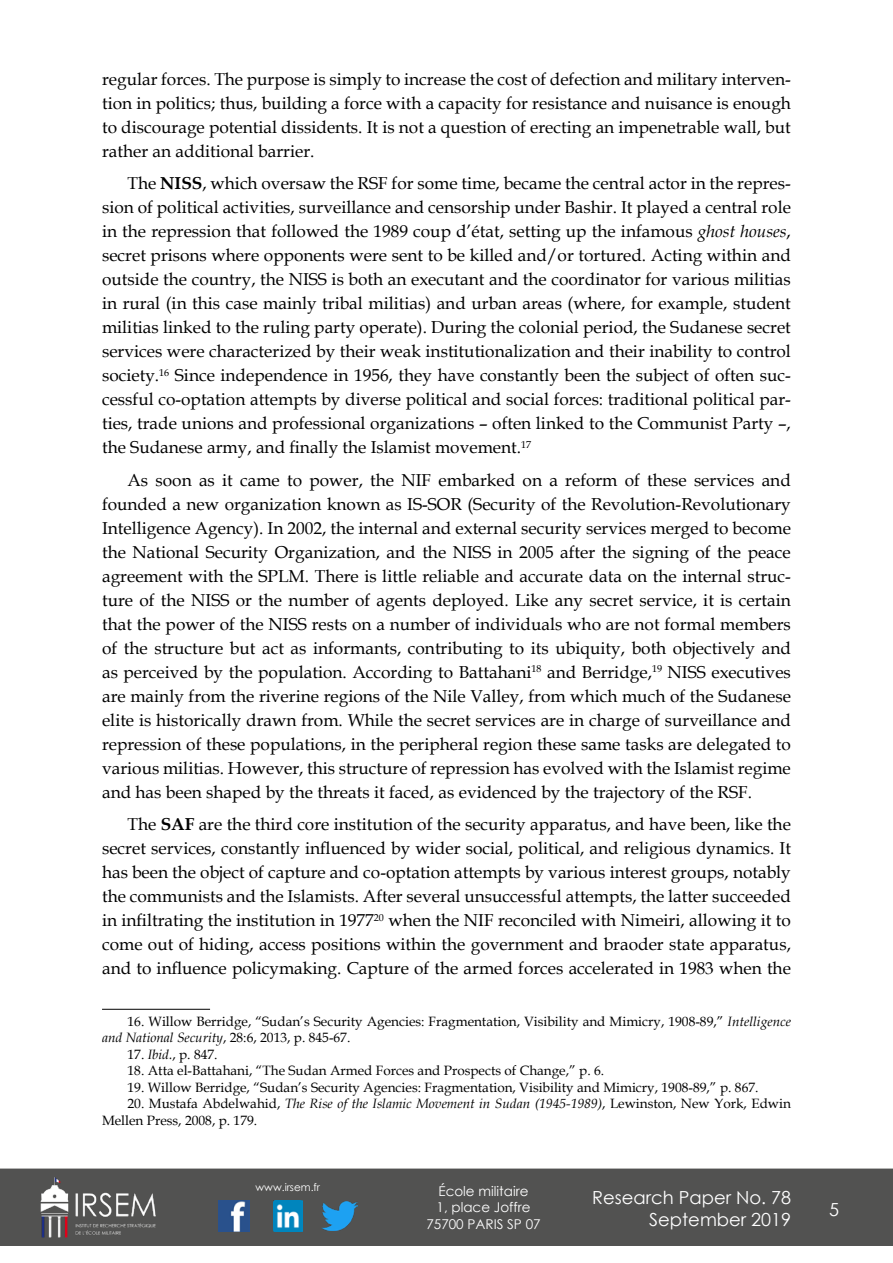
<style>
.page{position:relative;width:893px;height:1263px;background:#fff}
.page>*{position:absolute;margin:0;border:0;box-sizing:border-box;transform-origin:0 0}
.t1{font:18px/21.6px "Century Gothic";color:#fff;text-align:right}
.t2{font:17.25px/24px "Book Antiqua";color:#000;text-align:justify}
.t3{font:13.5px/16.5px "Book Antiqua";color:#000}
.t4{font:13.5px/16.2px "Century Gothic";color:#fff;text-align:center}
.t5{font:10.5px "Century Gothic";color:#fff}
.s1{font-weight:700}
.s2{font-style:italic}
</style>
<div class="page">
<div style="left:0;top:1168px;width:893px;height:78px;background:#525251;border:2px solid #525251"></div>
<img style="left:39px;top:1169px;width:117px;height:76px">
<img style="left:322px;top:1201px;width:36px;height:30px">
<img style="left:218px;top:1200px;width:31px;height:32px">
<img style="left:274px;top:1200px;width:28px;height:32px">
<hr style="left:102px;top:1009px;width:108px;height:1px;background:#000">
<p class="t2" style="left:102px;top:67px;width:690px">regular forces. The purpose is simply to increase the cost of defection and military interven&shy;tion in politics; thus, building a force with a capacity for resistance and nuisance is enough to discourage potential dissidents. It is not a question of erecting an impenetrable wall, but rather an additional barrier.</p>
<p class="t2" style="left:102px;top:171px;width:690px;text-indent:26px">The <span class="s1">NISS</span>, which oversaw the RSF for some time, became the central actor in the repres&shy;sion of political activities, surveillance and censorship under Bashir. It played a central role in the repression that followed the 1989 coup d’état, setting up the infamous <span class="s2">ghost houses</span>, secret prisons where opponents were sent to be killed and/or tortured. Acting within and outside the country, the NISS is both an executant and the coordinator for various militias in rural (in this case mainly tribal militias) and urban areas (where, for example, student militias linked to the ruling party operate). During the colonial period, the Sudanese secret services were characterized by their weak institutionalization and their inability to control society.<sup>16</sup> Since independence in 1956, they have constantly been the subject of often suc&shy;cessful co-optation attempts by diverse political and social forces: traditional political par&shy;ties, trade unions and professional organizations – often linked to the Communist Party –, the Sudanese army, and finally the Islamist movement.<sup>17</sup></p>
<p class="t2" style="left:102px;top:468px;width:690px;text-indent:26px">As soon as it came to power, the NIF embarked on a reform of these services and founded a new organization known as IS-SOR (Security of the Revolution-Revolutionary Intelligence Agency). In 2002, the internal and external security services merged to become the National Security Organization, and the NISS in 2005 after the signing of the peace agreement with the SPLM. There is little reliable and accurate data on the internal struc&shy;ture of the NISS or the number of agents deployed. Like any secret service, it is certain that the power of the NISS rests on a number of individuals who are not formal members of the structure but act as informants, contributing to its ubiquity, both objectively and as perceived by the population. According to Battahani<sup>18</sup> and Berridge,<sup>19</sup> NISS executives are mainly from the riverine regions of the Nile Valley, from which much of the Sudanese elite is historically drawn from. While the secret services are in charge of surveillance and repression of these populations, in the peripheral region these same tasks are delegated to various militias. However, this structure of repression has evolved with the Islamist regime and has been shaped by the threats it faced, as evidenced by the trajectory of the RSF.</p>
<p class="t2" style="left:102px;top:812px;width:690px;text-indent:26px">The <span class="s1">SAF</span> are the third core institution of the security apparatus, and have been, like the secret services, constantly influenced by wider social, political, and religious dynamics. It has been the object of capture and co-optation attempts by various interest groups, notably the communists and the Islamists. After several unsuccessful attempts, the latter succeeded in infiltrating the institution in 1977<sup>20</sup> when the NIF reconciled with Nimeiri, allowing it to come out of hiding, access positions within the government and braoder state apparatus, and to influence policymaking. Capture of the armed forces accelerated in 1983 when the</p>
<p class="t3" style="left:102px;top:1013px;width:690px;text-indent:26px">16. Willow Berridge, “Sudan’s Security Agencies: Fragmentation, Visibility and Mimicry, 1908-89,” <span class="s2">Intelligence and National Security</span>, 28:6, 2013, p. 845-67.</p>
<p class="t3" style="left:128px;top:1045px;width:92px">17. <span class="s2">Ibid.</span>, p. 847.</p>
<p class="t3" style="left:128px;top:1062px;width:478px">18. Atta el-Battahani, “The Sudan Armed Forces and Prospects of Change,” p. 6.</p>
<p class="t3" style="left:128px;top:1078px;width:632px">19. Willow Berridge, “Sudan’s Security Agencies: Fragmentation, Visibility and Mimicry, 1908-89,” p. 867.</p>
<p class="t3" style="left:102px;top:1095px;width:690px;text-indent:25px">20. Mustafa Abdelwahid, <span class="s2">The Rise of the Islamic Movement in Sudan (1945-1989)</span>, Lewinston, New York, Edwin<br>Mellen Press, 2008, p. 179.</p>
<p class="t5" style="left:256px;top:1179px;width:66px">www.irsem.fr</p>
<p class="t4" style="left:426px;top:1183px;width:116px">École militaire<br>1, place Joffre<br>75700 PARIS SP 07</p>
<p class="t1" style="left:592px;top:1186px;width:200px">Research Paper No. 78<br>September 2019</p>
<p class="t1" style="left:829px;top:1198px;width:11px">5</p>
</div>
